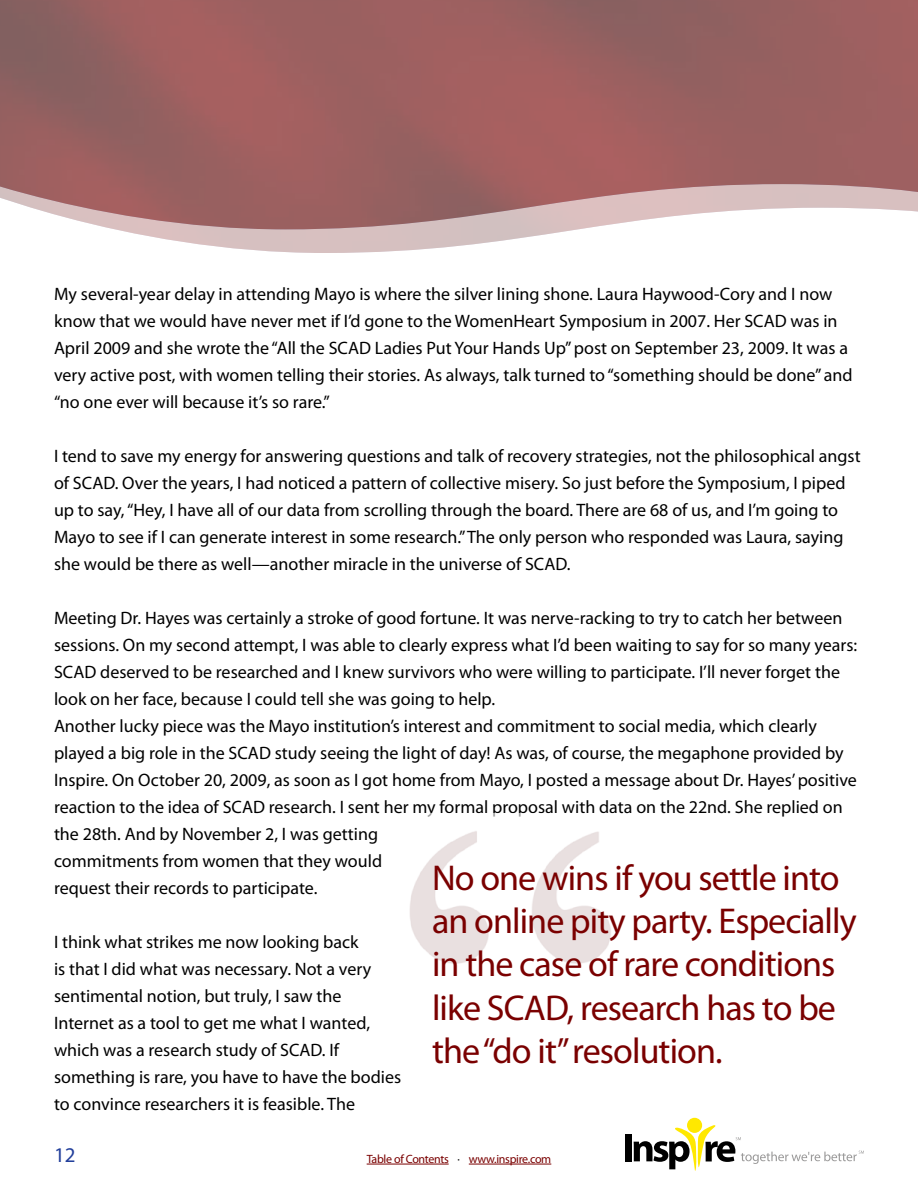
<style>
.page{position:relative;width:918px;height:1188px;background:#fff}
.page>*{position:absolute;margin:0;border:0;box-sizing:border-box;transform-origin:0 0}
.t1{font:36px/43.2px "Myriad Pro";letter-spacing:-.025em;color:#7a0000}
.t2{font:21px "Myriad Pro";color:#223f9b}
.t3{font:18px/27px "Myriad Pro";color:#000}
.t4{font:12px "Myriad Pro";letter-spacing:-.025em;color:#7a0000}
.s1{color:#000}
</style>
<div class="page">
<img style="left:128px;top:232px;width:432px;height:21px">
<img style="left:0;top:0;width:918px;height:232px">
<div style="left:625px;top:1134px;width:6px;height:27px;background:#000"></div>
<div style="left:687px;top:1118px;width:15px;height:15px;background:#ffe800;border-radius:50%"></div>
<svg style="left:634px;top:1124px;width:230px;height:47px"></svg>
<hr style="left:367px;top:1164px;width:82px;height:1px;background:#7a0000">
<hr style="left:469px;top:1164px;width:82px;height:1px;background:#7a0000">
<img style="left:410px;top:831px;width:201px;height:133px">
<p class="t3" style="left:54px;top:280px;width:800px">My several-year delay in attending Mayo is where the silver lining shone. Laura Haywood-Cory and I now know that we would have never met if I’d gone to the WomenHeart Symposium in 2007. Her SCAD was in April 2009 and she wrote the “All the SCAD Ladies Put Your Hands Up” post on September 23, 2009. It was a very active post, with women telling their stories. As always, talk turned to “something should be done” and “no one ever will because it’s so rare.”</p>
<p class="t3" style="left:54px;top:442px;width:808px">I tend to save my energy for answering questions and talk of recovery strategies, not the philosophical angst of SCAD. Over the years, I had noticed a pattern of collective misery. So just before the Symposium, I piped up to say, “Hey, I have all of our data from scrolling through the board. There are 68 of us, and I’m going to Mayo to see if I can generate interest in some research.” The only person who responded was Laura, saying she would be there as well—another miracle in the universe of SCAD.</p>
<p class="t3" style="left:54px;top:604px;width:805px">Meeting Dr. Hayes was certainly a stroke of good fortune. It was nerve-racking to try to catch her between sessions. On my second attempt, I was able to clearly express what I’d been waiting to say for so many years:<br>SCAD deserved to be researched and I knew survivors who were willing to participate. I’ll never forget the look on her face, because I could tell she was going to help.<br>Another lucky piece was the Mayo institution’s interest and commitment to social media, which clearly played a big role in the SCAD study seeing the light of day! As was, of course, the megaphone provided by Inspire. On October 20, 2009, as soon as I got home from Mayo, I posted a message about Dr. Hayes’ positive reaction to the idea of SCAD research. I sent her my formal proposal with data on the 22nd. She replied on the 28th. And by November 2, I was getting<br>commitments from women that they would<br>request their records to participate.</p>
<p class="t3" style="left:54px;top:928px;width:349px">I think what strikes me now looking back<br>is that I did what was necessary. Not a very sentimental notion, but truly, I saw the Internet as a tool to get me what I wanted, which was a research study of SCAD. If something is rare, you have to have the bodies to convince researchers it is feasible. The</p>
<h1 class="t1" style="left:432px;top:856px;width:426px">No one wins if you settle into an online pity party. Especially in the case of rare conditions like SCAD, research has to be the “do it” resolution.</h1>
<p class="t2" style="left:54px;top:1142px;width:23px">12</p>
<p class="t4" style="left:367px;top:1151px;width:186px">Table of Contents <span class="s1">·</span> www.inspire.com</p>
</div>
